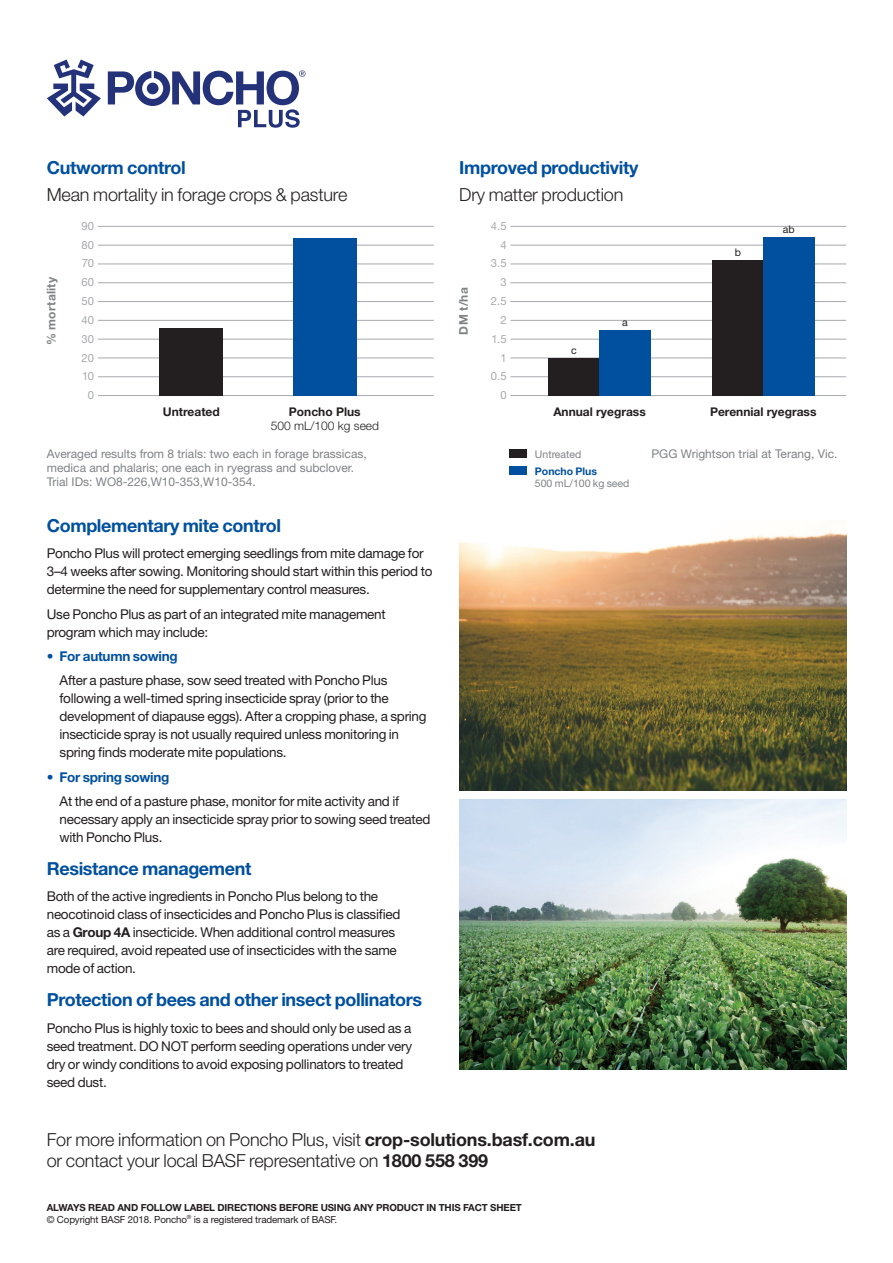
<style>
.page{position:relative;width:893px;height:1263px;background:#fff}
.page>*{position:absolute;margin:0;border:0;box-sizing:border-box;transform-origin:0 0}
.t1{font:300 18px/21px "Helvetica Neue LT Std";letter-spacing:-.01em;color:#231f20}
.t2{font:700 18px "Helvetica Neue LT Std";letter-spacing:-.02em;color:#01509f}
.t3{font:13.5px/18px "Helvetica Neue LT Std";letter-spacing:-.02em;color:#231f20}
.t4{font:700 13.5px "Helvetica Neue LT Std";letter-spacing:-.02em;color:#01509f}
.t5{font:12px/14.2px "Helvetica Neue LT Std";color:#808285}
.t6{font:700 12px "Helvetica Neue LT Std";color:#231f20}
.t7{font:700 12px "Helvetica Neue LT Std";letter-spacing:.02em;color:#808285}
.t8{font:300 12px "Helvetica Neue LT Std";color:#231f20}
.t9{font:11.25px/18.8px "Helvetica Neue LT Std";letter-spacing:.015em;color:#a8a9ad;text-align:right}
.t10{font:10.5px "Helvetica Neue LT Std";color:#808285}
.t11{font:700 10.5px "Helvetica Neue LT Std";color:#01509f}
.t12{font:10.5px "Helvetica Neue LT Std";color:#231f20}
.t13{font:700 9.75px/12px "Helvetica Neue LT Std";letter-spacing:-.015em;color:#231f20}
.s1{font-weight:700}
.s2{font-weight:400}
</style>
<div class="page">
<hr style="left:510px;top:395px;width:336px;height:1px;background:#a8a9ad">
<hr style="left:510px;top:376px;width:336px;height:1px;background:#a8a9ad">
<hr style="left:510px;top:339px;width:336px;height:1px;background:#a8a9ad">
<hr style="left:510px;top:301px;width:336px;height:1px;background:#a8a9ad">
<hr style="left:510px;top:264px;width:336px;height:1px;background:#a8a9ad">
<hr style="left:510px;top:226px;width:336px;height:1px;background:#a8a9ad">
<hr style="left:510px;top:358px;width:336px;height:1px;background:#a8a9ad">
<hr style="left:510px;top:320px;width:336px;height:1px;background:#a8a9ad">
<hr style="left:510px;top:282px;width:336px;height:1px;background:#a8a9ad">
<hr style="left:510px;top:245px;width:336px;height:1px;background:#a8a9ad">
<div style="left:549px;top:358px;width:51px;height:38px;background:#231f20"></div>
<div style="left:600px;top:330px;width:51px;height:66px;background:#01509f"></div>
<hr style="left:98px;top:395px;width:336px;height:1px;background:#a8a9ad">
<hr style="left:98px;top:376px;width:336px;height:1px;background:#a8a9ad">
<hr style="left:98px;top:358px;width:336px;height:1px;background:#a8a9ad">
<hr style="left:98px;top:339px;width:336px;height:1px;background:#a8a9ad">
<hr style="left:98px;top:320px;width:336px;height:1px;background:#a8a9ad">
<hr style="left:98px;top:301px;width:336px;height:1px;background:#a8a9ad">
<hr style="left:98px;top:264px;width:336px;height:1px;background:#a8a9ad">
<hr style="left:98px;top:226px;width:336px;height:1px;background:#a8a9ad">
<img style="left:459px;top:532px;width:387px;height:259px">
<hr style="left:98px;top:245px;width:336px;height:1px;background:#a8a9ad">
<hr style="left:98px;top:282px;width:336px;height:1px;background:#a8a9ad">
<div style="left:159px;top:328px;width:64px;height:68px;background:#231f20"></div>
<div style="left:293px;top:238px;width:64px;height:158px;background:#01509f"></div>
<div style="left:712px;top:260px;width:51px;height:136px;background:#231f20"></div>
<div style="left:763px;top:237px;width:51px;height:159px;background:#01509f"></div>
<div style="left:509px;top:449px;width:17px;height:8px;background:#231f20"></div>
<div style="left:509px;top:466px;width:17px;height:8px;background:#01509f"></div>
<img style="left:459px;top:799px;width:387px;height:270px">
<svg style="left:47px;top:60px;width:54px;height:57px"></svg>
<svg style="left:108px;top:70px;width:197px;height:58px"></svg>
<div style="left:147px;top:83px;width:11px;height:11px;background:#243379;border-radius:50%"></div>
<h1 class="t2" style="left:47px;top:157px;width:140px">Cutworm control</h1>
<h1 class="t1" style="left:47px;top:184px;width:302px">Mean mortality in forage crops &amp; pasture</h1>
<p class="t7" style="left:44px;top:345px;width:70px;rotate:-90deg">% mortality</p>
<p class="t9" style="left:81px;top:216px;width:14px">90</p>
<p class="t9" style="left:82px;top:254px;width:14px">70</p>
<p class="t9" style="left:81px;top:292px;width:14px;text-align:center">50<br>40<br>30<br>20<br>10<br>0</p>
<p class="t9" style="left:81px;top:235px;width:14px">80</p>
<p class="t9" style="left:81px;top:273px;width:14px">60</p>
<p class="t6" style="left:163px;top:404px;width:58px">Untreated</p>
<p class="t6" style="left:289px;top:404px;width:73px">Poncho Plus</p>
<p class="t8" style="left:271px;top:418px;width:110px">500 mL/100 kg seed</p>
<p class="t5" style="left:47px;top:446px;width:322px">Averaged results from 8 trials: two each in forage brassicas, medica and phalaris; one each in ryegrass and subclover.<br>Trial IDs: WO8-226,W10‑353,W10-354.</p>
<h1 class="t2" style="left:47px;top:514px;width:236px">Complementary mite control</h1>
<p class="t3" style="left:47px;top:544px;width:387px">Poncho Plus will protect emerging seedlings from mite damage for<br>3–4 weeks after sowing. Monitoring should start within this period to determine the need for supplementary control measures.</p>
<p class="t3" style="left:47px;top:604px;width:340px">Use Poncho Plus as part of an integrated mite management program which may include:</p>
<p class="t4" style="left:47px;top:648px;width:132px">• For autumn sowing</p>
<p class="t3" style="left:60px;top:671px;width:369px">After a pasture phase, sow seed treated with Poncho Plus following a well-timed spring insecticide spray (prior to the development of diapause eggs). After a cropping phase, a spring insecticide spray is not usually required unless monitoring in spring finds moderate mite populations.</p>
<p class="t4" style="left:47px;top:768px;width:124px">• For spring sowing</p>
<p class="t3" style="left:60px;top:792px;width:372px">At the end of a pasture phase, monitor for mite activity and if necessary apply an insecticide spray prior to sowing seed treated with Poncho Plus.</p>
<h1 class="t2" style="left:47px;top:857px;width:206px">Resistance management</h1>
<p class="t3" style="left:47px;top:887px;width:355px">Both of the active ingredients in Poncho Plus belong to the neocotinoid class of insecticides and Poncho Plus is classified as a <span class="s1">Group 4A</span> insecticide. When additional control measures are required, avoid repeated use of insecticides with the same mode of action.</p>
<h1 class="t2" style="left:47px;top:989px;width:377px">Protection of bees and other insect pollinators</h1>
<p class="t3" style="left:47px;top:1019px;width:367px">Poncho Plus is highly toxic to bees and should only be used as a seed treatment. DO NOT perform seeding operations under very dry or windy conditions to avoid exposing pollinators to treated seed dust.</p>
<h1 class="t2" style="left:459px;top:157px;width:181px">Improved productivity</h1>
<h1 class="t1" style="left:459px;top:184px;width:166px">Dry matter production</h1>
<p class="t7" style="left:456px;top:335px;width:49px;rotate:-90deg">DM t/ha</p>
<p class="t9" style="left:491px;top:216px;width:17px">4.5</p>
<p class="t9" style="left:491px;top:254px;width:17px">3.5</p>
<p class="t9" style="left:491px;top:292px;width:17px">2.5</p>
<p class="t9" style="left:491px;top:329px;width:17px">1.5</p>
<p class="t9" style="left:491px;top:367px;width:17px">0.5<br>0</p>
<p class="t9" style="left:500px;top:235px;width:8px">4</p>
<p class="t9" style="left:500px;top:273px;width:8px">3</p>
<p class="t9" style="left:500px;top:310px;width:8px">2</p>
<p class="t9" style="left:500px;top:348px;width:8px">1</p>
<p class="t12" style="left:571px;top:344px;width:7px">c</p>
<p class="t12" style="left:622px;top:316px;width:7px">a</p>
<p class="t12" style="left:735px;top:246px;width:8px">b</p>
<p class="t12" style="left:783px;top:223px;width:13px">ab</p>
<p class="t6" style="left:553px;top:404px;width:94px">Annual ryegrass</p>
<p class="t6" style="left:710px;top:404px;width:108px">Perennial ryegrass</p>
<p class="t10" style="left:535px;top:447px;width:48px">Untreated</p>
<p class="t11" style="left:535px;top:464px;width:64px">Poncho Plus</p>
<p class="t10" style="left:535px;top:477px;width:96px">500 mL/100 kg seed</p>
<p class="t5" style="left:651px;top:446px;width:188px">PGG Wrightson trial at Terang, Vic.</p>
<h1 class="t1" style="left:47px;top:1129px;width:550px">For more information on Poncho Plus, visit <span class="s1">crop-solutions.basf.com.au </span>or contact your local BASF representative on <span class="s1">1800 558 399</span></h1>
<p class="t13" style="left:47px;top:1201px;width:477px">ALWAYS READ AND FOLLOW LABEL DIRECTIONS BEFORE USING ANY PRODUCT IN THIS FACT SHEET <span class="s2">© Copyright BASF 2018. Poncho</span><sup>®</sup> <span class="s2">is a registered trademark of BASF.</span></p>
</div>
